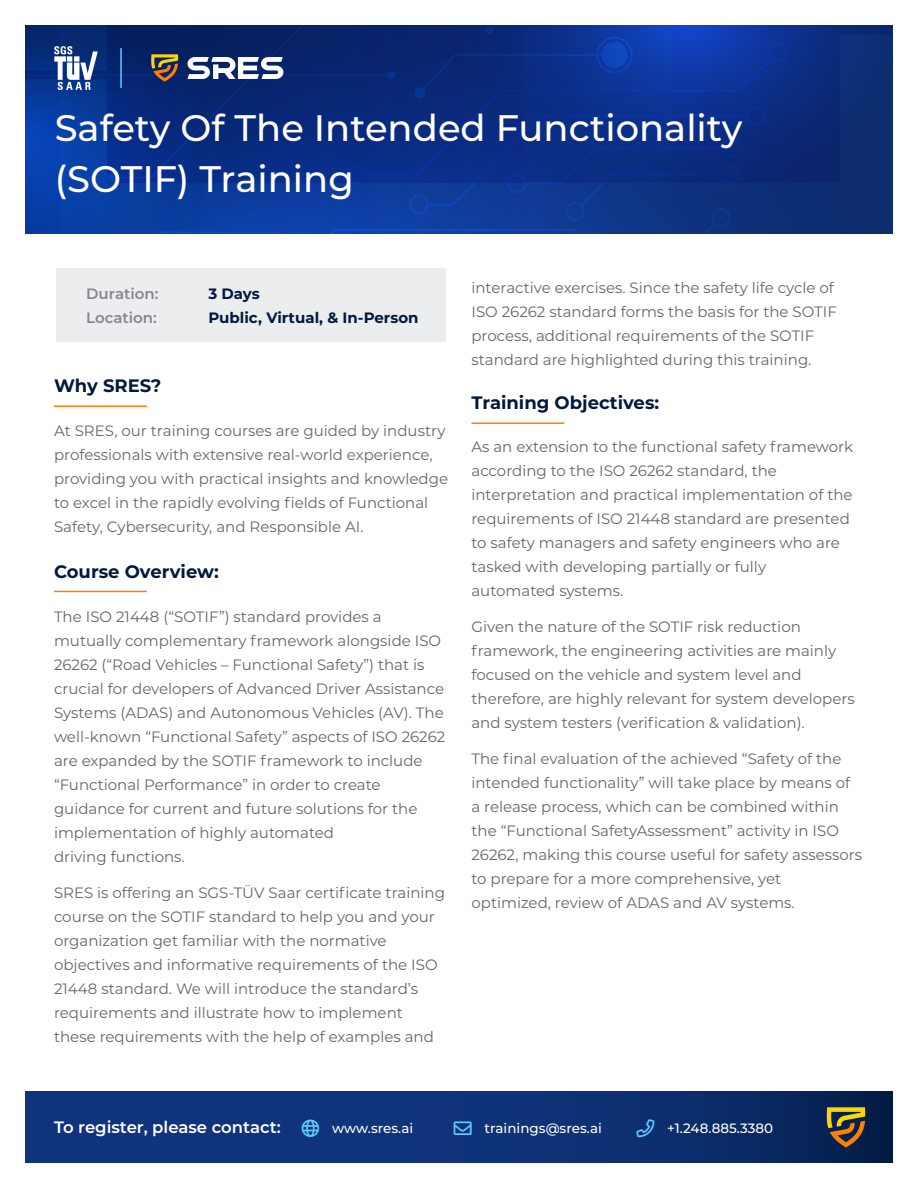
<style>
.page{position:relative;width:918px;height:1188px;background:#fff}
.page>*{position:absolute;margin:0;border:0;box-sizing:border-box;transform-origin:0 0}
.t1{font:500 36.9px/51px "Montserrat";color:#fff}
.t2{font:700 18px "Montserrat";color:#00193d}
.t3{font:600 16.5px "Montserrat";color:#fff}
.t4{font:15px/24px "Montserrat";color:#666}
.t5{font:700 15px/24.2px "Montserrat";color:#00193d}
.t6{font:600 15px/24.2px "Montserrat";color:#838791}
.t7{font:500 13.5px "Montserrat";color:#fff}
</style>
<div class="page">
<div style="left:56px;top:269px;width:390px;height:73px;background:#ecedee"></div>
<svg style="left:26px;top:1092px;width:866px;height:71px;background:#0d3072"></svg>
<svg style="left:253px;top:26px;width:639px;height:208px;background:#0b3085"></svg>
<svg style="left:448px;top:26px;width:444px;height:186px;background:#0c2f85"></svg>
<svg style="left:26px;top:26px;width:227px;height:208px;background:#07328c"></svg>
<svg style="left:827px;top:1107px;width:38px;height:41px;background:#76602a"></svg>
<hr style="left:54px;top:405px;width:93px;height:2px;background:#ff7f00">
<hr style="left:471px;top:422px;width:93px;height:2px;background:#ff7f00">
<hr style="left:54px;top:591px;width:93px;height:1px;background:#ff7f00">
<svg style="left:26px;top:54px;width:369px;height:28px;background:#32497e"></svg>
<hr style="left:120px;top:48px;width:2px;height:40px;background:#60caf9">
<img style="left:54px;top:46px;width:44px;height:44px">
<svg style="left:302px;top:1119px;width:17px;height:18px"></svg>
<svg style="left:454px;top:1121px;width:18px;height:14px"></svg>
<svg style="left:636px;top:1119px;width:18px;height:18px"></svg>
<h1 class="t1" style="left:55px;top:101px;width:689px">Safety Of The Intended Functionality (SOTIF) Training</h1>
<p class="t6" style="left:86px;top:281px;width:74px">Duration:<br>Location:</p>
<p class="t5" style="left:208px;top:281px;width:212px">3 Days<br>Public, Virtual, &amp; In-Person</p>
<p class="t2" style="left:54px;top:373px;width:109px">Why SRES?</p>
<p class="t4" style="left:54px;top:418px;width:396px">At SRES, our training courses are guided by industry professionals with extensive real-world experience, providing you with practical insights and knowledge to excel in the rapidly evolving fields of Functional Safety, Cybersecurity, and Responsible AI.</p>
<p class="t2" style="left:54px;top:559px;width:166px">Course Overview:</p>
<p class="t4" style="left:54px;top:604px;width:393px">The ISO 21448 (“SOTIF”) standard provides a mutually complementary framework alongside ISO 26262 (“Road Vehicles – Functional Safety”) that is crucial for developers of Advanced Driver Assistance Systems (ADAS) and Autonomous Vehicles (AV). The well-known “Functional Safety” aspects of ISO 26262 are expanded by the SOTIF framework to include “Functional Performance” in order to create guidance for current and future solutions for the implementation of highly automated<br>driving functions.</p>
<p class="t4" style="left:54px;top:880px;width:393px">SRES is offering an SGS-TÜV Saar certificate training course on the SOTIF standard to help you and your organization get familiar with the normative objectives and informative requirements of the ISO 21448 standard. We will introduce the standard’s requirements and illustrate how to implement these requirements with the help of examples and</p>
<p class="t4" style="left:471px;top:275px;width:367px">interactive exercises. Since the safety life cycle of ISO 26262 standard forms the basis for the SOTIF process, additional requirements of the SOTIF standard are highlighted during this training.</p>
<p class="t2" style="left:471px;top:389px;width:189px">Training Objectives:</p>
<p class="t4" style="left:471px;top:434px;width:383px">As an extension to the functional safety framework according to the ISO 26262 standard, the interpretation and practical implementation of the requirements of ISO 21448 standard are presented to safety managers and safety engineers who are tasked with developing partially or fully automated systems.</p>
<p class="t4" style="left:471px;top:614px;width:385px">Given the nature of the SOTIF risk reduction framework, the engineering activities are mainly focused on the vehicle and system level and therefore, are highly relevant for system developers and system testers (verification &amp; validation).</p>
<p class="t4" style="left:471px;top:746px;width:392px">The final evaluation of the achieved “Safety of the intended functionality” will take place by means of a release process, which can be combined within the “Functional SafetyAssessment” activity in ISO 26262, making this course useful for safety assessors to prepare for a more comprehensive, yet optimized, review of ADAS and AV systems.</p>
<p class="t3" style="left:54px;top:1116px;width:228px">To register, please contact:</p>
<p class="t7" style="left:332px;top:1119px;width:83px">www.sres.ai</p>
<p class="t7" style="left:485px;top:1119px;width:119px">trainings@sres.ai</p>
<p class="t7" style="left:667px;top:1119px;width:107px">+1.248.885.3380</p>
</div>
